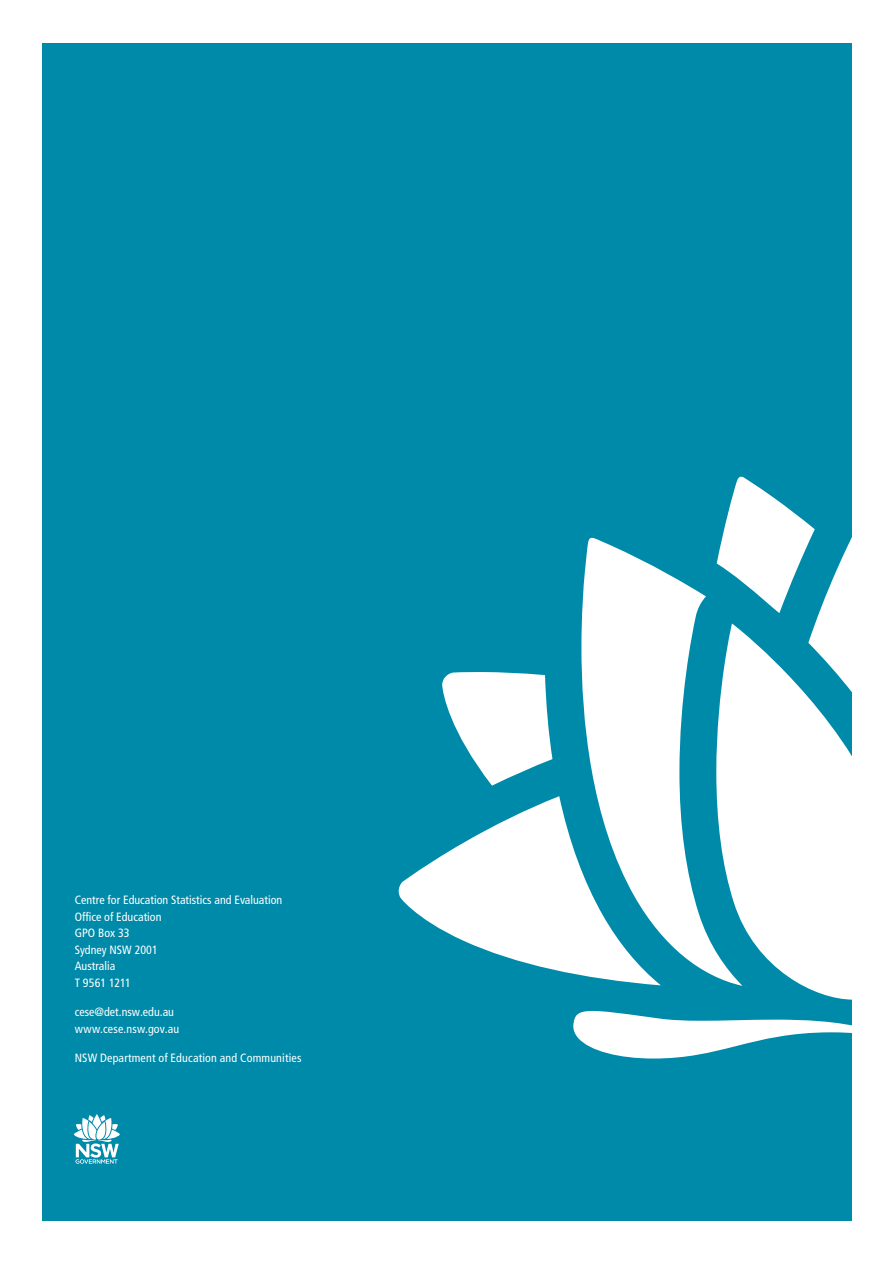
<style>
.page{position:relative;width:893px;height:1263px;background:#fff}
.page>*{position:absolute;margin:0;border:0;box-sizing:border-box;transform-origin:0 0}
.Back_cover_text{font:condensed 12px "Frutiger LT Pro";color:#fff}
._7_3_DEC_address_and{font:condensed 12px/16.5px "Frutiger LT Pro";letter-spacing:.015em;color:#fff}
._7_3_DEC_address_and-2{font:condensed 12px "Frutiger LT Pro";letter-spacing:-.01em;color:#fff}
</style>
<div class="page">
<div style="left:43px;top:43px;width:808px;height:1177px;background:#008aa9"></div>
<svg style="left:581px;top:538px;width:136px;height:448px;fill:#fff"></svg>
<svg style="left:716px;top:623px;width:136px;height:377px;fill:#fff"></svg>
<svg style="left:717px;top:455px;width:135px;height:310px"></svg>
<svg style="left:442px;top:672px;width:110px;height:114px"></svg>
<svg style="left:399px;top:796px;width:262px;height:189px;fill:#fff"></svg>
<svg style="left:573px;top:1011px;width:279px;height:47px"></svg>
<svg style="left:74px;top:1114px;width:46px;height:50px"></svg>
<p class="Back_cover_text" style="left:75px;top:893px;width:209px">Centre for Education Statistics and Evaluation</p>
<p class="Back_cover_text" style="left:75px;top:910px;width:88px">Office of Education</p>
<p class="Back_cover_text" style="left:75px;top:926px;width:56px">GPO Box 33</p>
<p class="Back_cover_text" style="left:75px;top:943px;width:85px">Sydney NSW 2001</p>
<p class="Back_cover_text" style="left:75px;top:959px;width:42px">Australia</p>
<p class="_7_3_DEC_address_and-2" style="left:75px;top:976px;width:58px">T 9561 1211</p>
<p class="_7_3_DEC_address_and" style="left:75px;top:1004px;width:106px">cese@det.nsw.edu.au www.cese.nsw.gov.au</p>
<p class="_7_3_DEC_address_and" style="left:75px;top:1049px;width:228px">NSW Department of Education and Communities</p>
</div>
